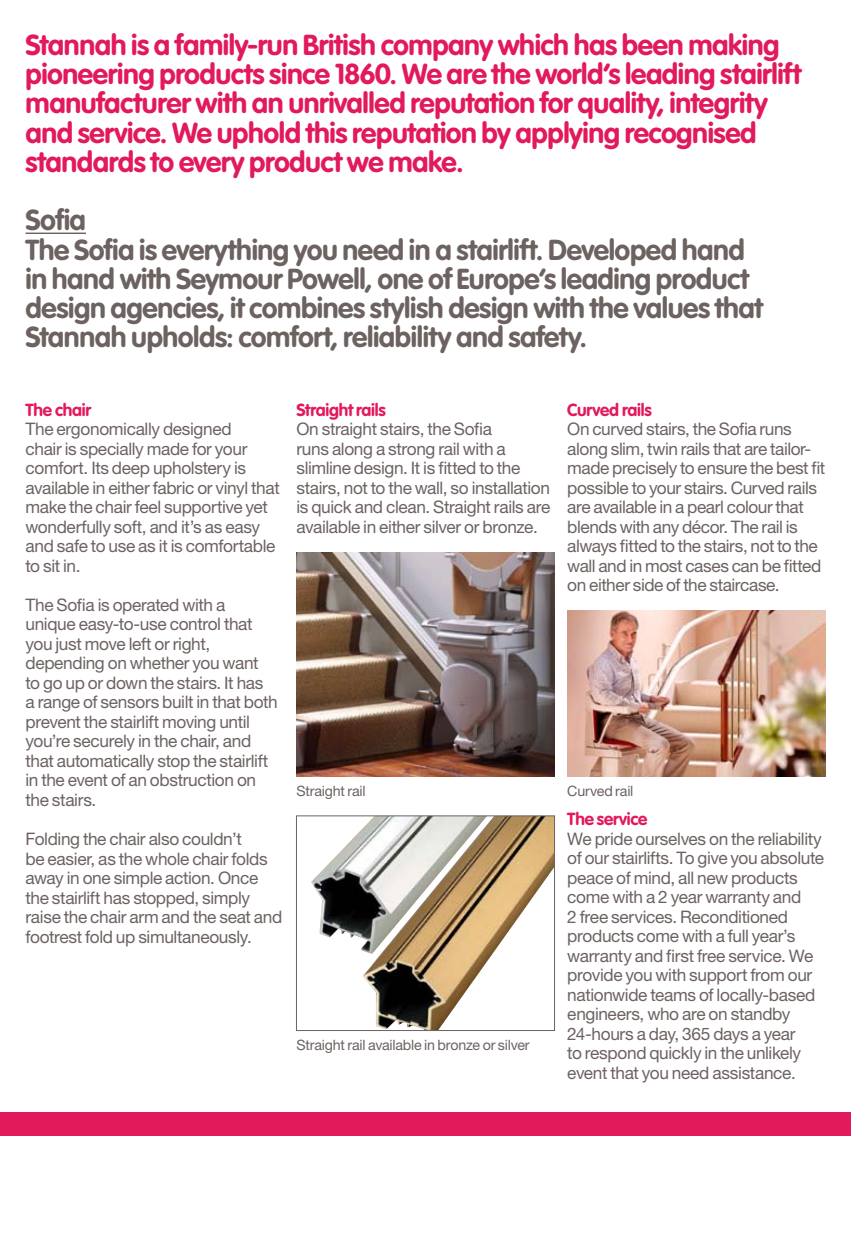
<style>
.page{position:relative;width:851px;height:1234px;background:#fff}
.page>*{position:absolute;margin:0;border:0;box-sizing:border-box;transform-origin:0 0}
.t1{font:700 28.5px/29.2px "VAG Rounded";letter-spacing:-.015em;color:#e2195b}
.t2{font:700 28.5px/29.2px "VAG Rounded";letter-spacing:-.015em;color:#6c6361}
.t3{font:17.25px/19.5px "Helvetica Neue";letter-spacing:-.02em;color:#6c6361}
.t4{font:700 17.25px "VAG Rounded";letter-spacing:-.01em;color:#e2195b}
.t5{font:14.25px "Helvetica Neue";letter-spacing:-.015em;color:#6c6361}
</style>
<div class="page">
<div style="left:0;top:1112px;width:850px;height:23px;background:#e2195b"></div>
<hr style="left:26px;top:232px;width:60px;height:2px;background:#6c6361">
<img style="left:567px;top:610px;width:258px;height:166px">
<img style="left:296px;top:552px;width:258px;height:224px">
<img style="left:311px;top:817px;width:242px;height:211px">
<div style="left:296px;top:815px;width:259px;height:215px;border:1px solid #6c6361"></div>
<p class="t1" style="left:26px;top:30px;width:777px">Stannah is a family-run British company which has been making pioneering products since 1860. We are the world’s leading stairlift manufacturer with an unrivalled reputation for quality, integrity and service. We uphold this reputation by applying recognised standards to every product we make.</p>
<p class="t2" style="left:26px;top:205px;width:739px">Sofia<br>The Sofia is everything you need in a stairlift. Developed hand in hand with Seymour Powell, one of Europe’s leading product design agencies, it combines stylish design with the values that Stannah upholds: comfort, reliability and safety.</p>
<p class="t4" style="left:26px;top:399px;width:67px">The chair</p>
<p class="t3" style="left:26px;top:419px;width:256px">The ergonomically designed<br>chair is specially made for your comfort. Its deep upholstery is available in either fabric or vinyl that make the chair feel supportive yet wonderfully soft, and it’s as easy and safe to use as it is comfortable to sit in.</p>
<p class="t3" style="left:26px;top:594px;width:254px">The Sofia is operated with a unique easy-to-use control that you just move left or right, depending on whether you want<br>to go up or down the stairs. It has<br>a range of sensors built in that both prevent the stairlift moving until you’re securely in the chair, and that automatically stop the stairlift in the event of an obstruction on the stairs.</p>
<p class="t3" style="left:26px;top:828px;width:258px">Folding the chair also couldn’t<br>be easier, as the whole chair folds away in one simple action. Once the stairlift has stopped, simply raise the chair arm and the seat and footrest fold up simultaneously.</p>
<p class="t4" style="left:296px;top:399px;width:91px">Straight rails</p>
<p class="t3" style="left:296px;top:419px;width:255px">On straight stairs, the Sofia<br>runs along a strong rail with a slimline design. It is fitted to the stairs, not to the wall, so installation is quick and clean. Straight rails are available in either silver or bronze.</p>
<p class="t4" style="left:567px;top:399px;width:86px">Curved rails</p>
<p class="t3" style="left:567px;top:419px;width:259px">On curved stairs, the Sofia runs along slim, twin rails that are tailor&shy;made precisely to ensure the best fit possible to your stairs. Curved rails are available in a pearl colour that blends with any décor. The rail is always fitted to the stairs, not to the wall and in most cases can be fitted on either side of the staircase.</p>
<p class="t5" style="left:296px;top:782px;width:71px">Straight rail</p>
<p class="t5" style="left:567px;top:782px;width:68px">Curved rail</p>
<p class="t5" style="left:296px;top:1036px;width:235px">Straight rail available in bronze or silver</p>
<p class="t4" style="left:567px;top:809px;width:81px">The service</p>
<p class="t3" style="left:567px;top:828px;width:258px">We pride ourselves on the reliability of our stairlifts. To give you absolute peace of mind, all new products come with a 2 year warranty and<br>2 free services. Reconditioned products come with a full year’s warranty and first free service. We provide you with support from our nationwide teams of locally-based engineers, who are on standby 24-hours a day, 365 days a year<br>to respond quickly in the unlikely event that you need assistance.</p>
</div>
